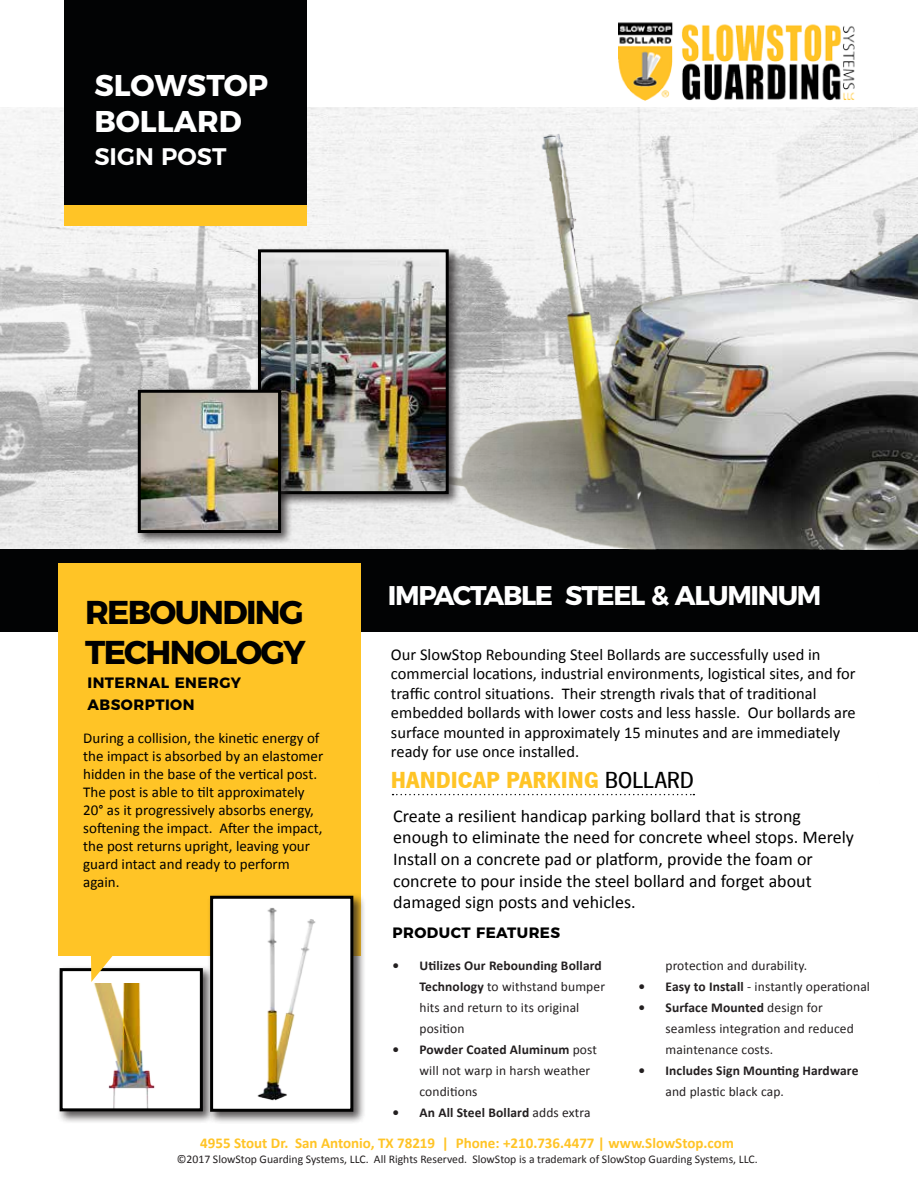
<style>
.page{position:relative;width:918px;height:1188px;background:#fff}
.page>*{position:absolute;margin:0;border:0;box-sizing:border-box;transform-origin:0 0}
.t1{font:700 33px/39.6px "Montserrat";letter-spacing:-.05em;color:#000}
.t2{font:700 30px/36px "Montserrat";color:#fff}
.t3{font:700 27px "Montserrat";letter-spacing:-.05em;color:#fff}
.t4{font:24px "News Gothic T Bold";color:#ffc426}
.t5{font:600 24px "Montserrat";color:#fff}
.t6{font:18px/21.6px "Calibri";color:#000}
.t7{font:16.5px/19.5px "Calibri";color:#000}
.t8{font:15px/18px "Calibri";color:#000}
.t9{font:700 15px "Calibri";color:#ffc426}
.t10{font:700 15px/22.5px "Montserrat";letter-spacing:.03em;color:#000}
.t11{font:13.5px/21px "Calibri";letter-spacing:.01em;color:#231f20}
.t12{font:700 13.5px "Calibri";letter-spacing:.01em;color:#231f20}
.t13{font:11.7px "Calibri";color:#231f20}
.s1{font-family:"News Gothic T Medium";color:#000}
.s2{font-weight:700}
.s3{font-weight:400}
</style>
<div class="page">
<img style="left:0;top:108px;width:377px;height:441px">
<div style="left:0;top:549px;width:918px;height:83px;background:#020304"></div>
<div style="left:64px;top:0;width:243px;height:205px;background:#020304"></div>
<div style="left:64px;top:205px;width:243px;height:21px;background:#ffc426"></div>
<div style="left:57px;top:965px;width:158px;height:159px;background:#231f20;opacity:.75"></div>
<div style="left:61px;top:970px;width:140px;height:140px;background:#fff"></div>
<img style="left:94px;top:984px;width:61px;height:123px">
<div style="left:60px;top:968px;width:143px;height:143px;border:3px solid #000"></div>
<div style="left:58px;top:564px;width:303px;height:392px;background:#ffc426"></div>
<svg style="left:91px;top:956px;width:40px;height:26px"></svg>
<div style="left:207px;top:893px;width:159px;height:231px;background:#231f20;opacity:.75"></div>
<img style="left:214px;top:904px;width:135px;height:204px">
<div style="left:210px;top:896px;width:143px;height:216px;border:3px solid #000"></div>
<svg style="left:393px;top:794px;width:301px;height:1px"></svg>
<img style="left:377px;top:107px;width:541px;height:442px">
<div style="left:255px;top:246px;width:206px;height:261px;background:#231f20;opacity:.75"></div>
<img style="left:262px;top:253px;width:183px;height:237px">
<div style="left:258px;top:249px;width:191px;height:245px;border:3px solid #000"></div>
<div style="left:135px;top:387px;width:159px;height:158px;background:#231f20;opacity:.75"></div>
<img style="left:142px;top:394px;width:135px;height:135px">
<div style="left:138px;top:390px;width:143px;height:143px;border:3px solid #000"></div>
<img style="left:618px;top:22px;width:238px;height:92px">
<h2 class="t2" style="left:94px;top:65px;width:175px">SLOWSTOP<br>BOLLARD</h2>
<h3 class="t5" style="left:94px;top:137px;width:134px">SIGN POST</h3>
<h1 class="t1" style="left:85px;top:590px;width:222px">REBOUNDING<br>TECHNOLOGY</h1>
<p class="t10" style="left:88px;top:670px;width:155px">INTERNAL ENERGY<br>ABSORPTION</p>
<p class="t8" style="left:83px;top:729px;width:242px">During a collision, the kinetic energy of the impact is absorbed by an elastomer hidden in the base of the vertical post.<br>The post is able to tilt approximately 20° as it progressively absorbs energy, softening the impact. After the impact, the post returns upright, leaving your guard intact and ready to perform again.</p>
<h3 class="t3" style="left:388px;top:573px;width:435px">IMPACTABLE STEEL &amp; ALUMINUM</h3>
<p class="t7" style="left:391px;top:645px;width:466px">Our SlowStop Rebounding Steel Bollards are successfully used in commercial locations, industrial environments, logistical sites, and for traffic control situations. Their strength rivals that of traditional embedded bollards with lower costs and less hassle. Our bollards are surface mounted in approximately 15 minutes and are immediately ready for use once installed.</p>
<h3 class="t4" style="left:391px;top:766px;width:304px">HANDICAP PARKING <span class="s1">BOLLARD</span></h3>
<p class="t6" style="left:393px;top:805px;width:462px">Create a resilient handicap parking bollard that is strong enough to eliminate the need for concrete wheel stops. Merely Install on a concrete pad or platform, provide the foam or concrete to pour inside the steel bollard and forget about damaged sign posts and vehicles.</p>
<p class="t10" style="left:392px;top:920px;width:169px">PRODUCT FEATURES</p>
<p class="t11" style="left:419px;top:955px;width:187px;text-indent:-27px"><span class="s2">• Utilizes Our Rebounding Bollard<br>Technology</span> to withstand bumper hits and return to its original position</p>
<p class="t11" style="left:419px;top:1039px;width:179px;text-indent:-27px"><span class="s2">• Powder Coated Aluminum</span> post will not warp in harsh weather conditions</p>
<p class="t12" style="left:392px;top:1104px;width:200px">• An All Steel Bollard <span class="s3">adds extra</span></p>
<p class="t11" style="left:665px;top:955px;width:143px">protection and durability.</p>
<p class="t11" style="left:638px;top:976px;width:233px"><span class="s2">• Easy to Install</span> - instantly operational</p>
<p class="t11" style="left:665px;top:997px;width:190px;text-indent:-27px"><span class="s2">• Surface Mounted</span> design for seamless integration and reduced maintenance costs.</p>
<p class="t12" style="left:638px;top:1062px;width:221px">• Includes Sign Mounting Hardware</p>
<p class="t11" style="left:665px;top:1081px;width:120px">and plastic black cap.</p>
<p class="t9" style="left:200px;top:1134px;width:535px">4955 Stout Dr. San Antonio, TX 78219 | Phone: +210.736.4477 | www.SlowStop.com</p>
<p class="t13" style="left:177px;top:1152px;width:582px">©2017 SlowStop Guarding Systems, LLC. All Rights Reserved. SlowStop is a trademark of SlowStop Guarding Systems, LLC.</p>
</div>
